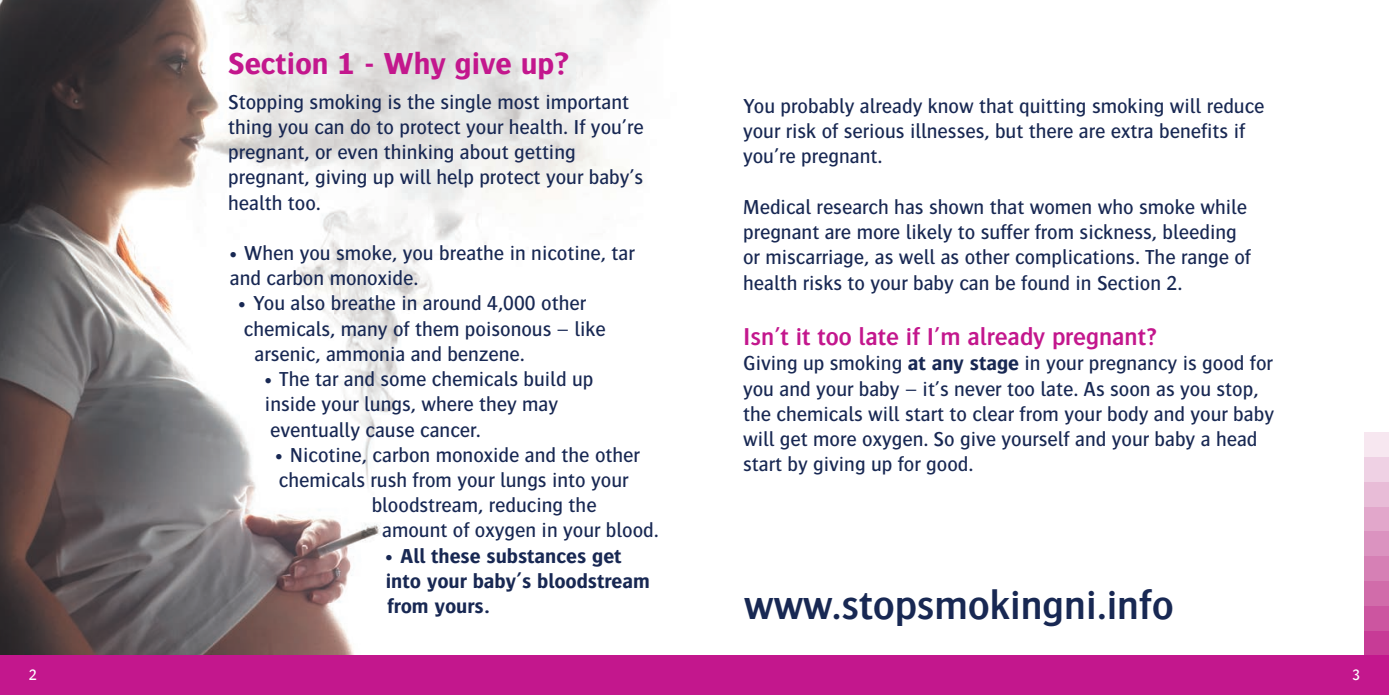
<style>
.page{position:relative;width:1389px;height:695px;background:#fff}
.page>*{position:absolute;margin:0;border:0;box-sizing:border-box;transform-origin:0 0}
.t1{font:600 42.18px "Bosis";color:#182853}
.t2{font:700 31.5px "Bosis";color:#c3178d}
.t3{font:600 25.38px "Bosis";color:#c3178d}
.t4{font:500 21px/25.2px "Bosis";color:#182853}
.t5{font:700 21px "Bosis";color:#182853}
.t6{font:500 15.75px "Bosis";color:#fff}
.s1{font-weight:700}
</style>
<div class="page">
<img style="left:0;top:0;width:656px;height:655px">
<div style="left:0;top:655px;width:1389px;height:39px;background:#c3178d"></div>
<div style="left:1364px;top:630px;width:25px;height:25px;background:#c73b96"></div>
<div style="left:1364px;top:605px;width:25px;height:25px;background:#cc55a0"></div>
<div style="left:1364px;top:580px;width:25px;height:25px;background:#d16caa"></div>
<div style="left:1364px;top:556px;width:25px;height:24px;background:#d680b5"></div>
<div style="left:1364px;top:531px;width:25px;height:25px;background:#db93c0"></div>
<div style="left:1364px;top:506px;width:25px;height:25px;background:#e2a7cb"></div>
<div style="left:1364px;top:481px;width:25px;height:25px;background:#e8bcd7"></div>
<div style="left:1364px;top:456px;width:25px;height:25px;background:#efd1e4"></div>
<div style="left:1364px;top:432px;width:25px;height:24px;background:#f7e7f0"></div>
<p class="t2" style="left:228px;top:46px;width:342px">Section 1 - Why give up?</p>
<p class="t4" style="left:228px;top:89px;width:402px">Stopping smoking is the single most important</p>
<p class="t4" style="left:228px;top:114px;width:417px">thing you can do to protect your health. If you’re</p>
<p class="t4" style="left:228px;top:139px;width:349px">pregnant, or even thinking about getting</p>
<p class="t4" style="left:228px;top:164px;width:417px">pregnant, giving up will help protect your baby’s</p>
<p class="t4" style="left:228px;top:190px;width:94px">health too.</p>
<p class="t4" style="left:228px;top:240px;width:408px">• When you smoke, you breathe in nicotine, tar</p>
<p class="t4" style="left:230px;top:265px;width:190px">and carbon monoxide.</p>
<p class="t4" style="left:237px;top:290px;width:351px">• You also breathe in around 4,000 other</p>
<p class="t4" style="left:244px;top:316px;width:364px">chemicals, many of them poisonous – like</p>
<p class="t4" style="left:254px;top:341px;width:271px">arsenic, ammonia and benzene.</p>
<p class="t4" style="left:263px;top:366px;width:332px">• The tar and some chemicals build up</p>
<p class="t4" style="left:265px;top:391px;width:295px">inside your lungs, where they may</p>
<p class="t4" style="left:270px;top:416px;width:212px">eventually cause cancer.</p>
<p class="t4" style="left:274px;top:442px;width:368px">• Nicotine, carbon monoxide and the other</p>
<p class="t4" style="left:279px;top:467px;width:351px">chemicals rush from your lungs into your</p>
<p class="t4" style="left:372px;top:492px;width:226px">bloodstream, reducing the</p>
<p class="t4" style="left:382px;top:517px;width:278px">amount of oxygen in your blood.</p>
<p class="t5" style="left:384px;top:544px;width:239px">• All these substances get</p>
<p class="t5" style="left:386px;top:569px;width:266px">into your baby’s bloodstream</p>
<p class="t5" style="left:387px;top:594px;width:104px">from yours.</p>
<p class="t4" style="left:743px;top:93px;width:523px">You probably already know that quitting smoking will reduce</p>
<p class="t4" style="left:743px;top:118px;width:504px">your risk of serious illnesses, but there are extra benefits if</p>
<p class="t4" style="left:743px;top:143px;width:141px">you’re pregnant.</p>
<p class="t4" style="left:743px;top:194px;width:510px">Medical research has shown that women who smoke while pregnant are more likely to suffer from sickness, bleeding or miscarriage, as well as other complications. The range of health risks to your baby can be found in Section 2.</p>
<p class="t3" style="left:743px;top:323px;width:415px">Isn’t it too late if I’m already pregnant?</p>
<p class="t4" style="left:743px;top:350px;width:531px">Giving up smoking <span class="s1">at any stage</span> in your pregnancy is good for</p>
<p class="t4" style="left:743px;top:375px;width:517px">you and your baby – it’s never too late. As soon as you stop,</p>
<p class="t4" style="left:743px;top:401px;width:532px">the chemicals will start to clear from your body and your baby</p>
<p class="t4" style="left:743px;top:426px;width:516px">will get more oxygen. So give yourself and your baby a head</p>
<p class="t4" style="left:743px;top:451px;width:232px">start by giving up for good.</p>
<p class="t1" style="left:744px;top:582px;width:431px">www.stopsmokingni.info</p>
<p class="t6" style="left:29px;top:666px;width:10px">2</p>
<p class="t6" style="left:1352px;top:666px;width:10px">3</p>
</div>
